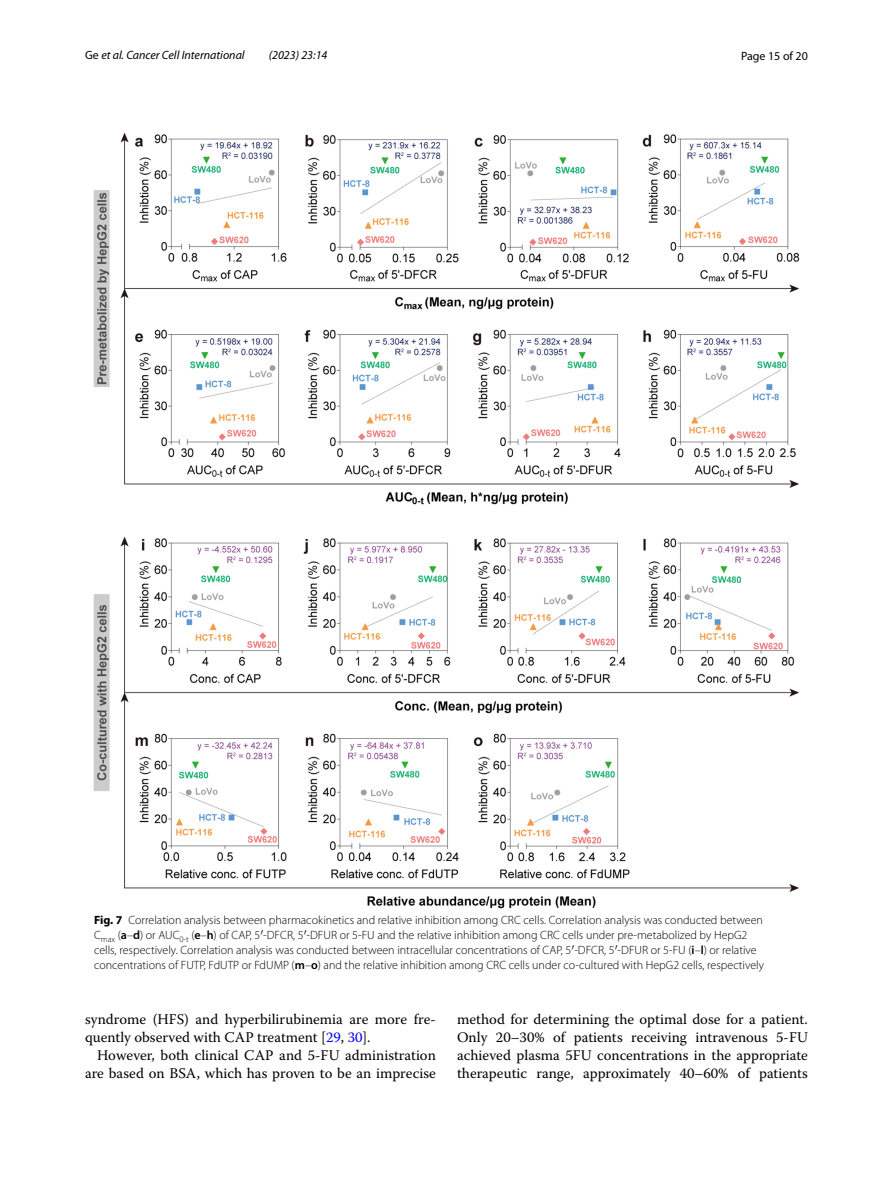
<style>
.page{position:relative;width:893px;height:1187px;background:#fff}
.page>*{position:absolute;margin:0;border:0;box-sizing:border-box;transform-origin:0 0}
.t1{font:14.7px/18px "Warnock Pro";color:#000}
.t2{font:300 12px/15px "Myriad Pro";color:#000}
.t3{font:italic 12px "Myriad Pro";color:#000}
.t4{font:12px "Myriad Pro";color:#000}
.s1{font-style:normal}
.s2{font-weight:700}
.s3{font-weight:600}
.s4{color:#00f}
</style>
<div class="page">
<img style="left:94px;top:133px;width:705px;height:775px">
<p class="t3" style="left:85px;top:48px;width:161px"><span class="s1">Ge</span> et al. Cancer Cell International</p>
<p class="t3" style="left:269px;top:48px;width:60px">(2023) 23:14</p>
<p class="t4" style="left:741px;top:48px;width:68px">Page 15 of 20</p>
<p class="t2" style="left:94px;top:912px;width:671px"><span class="s2">Fig. 7</span> Correlation analysis between pharmacokinetics and relative inhibition among CRC cells. Correlation analysis was conducted between C<sub>max</sub> (<span class="s3">a</span>–<span class="s3">d</span>) or AUC<sub>0-t</sub> (<span class="s3">e</span>–<span class="s3">h</span>) of CAP, 5 -DFCR, 5 -DFUR or 5-FU and the relative inhibition among CRC cells under pre-metabolized by HepG2 cells, respectively. Correlation analysis was conducted between intracellular concentrations of CAP, 5 -DFCR, 5 -DFUR or 5-FU (<span class="s3">i</span>–<span class="s3">l</span>) or relative concentrations of FUTP, FdUTP or FdUMP (<span class="s3">m</span>–<span class="s3">o</span>) and the relative inhibition among CRC cells under co-cultured with HepG2 cells, respectively</p>
<p class="t1" style="left:85px;top:1010px;width:352px">syndrome (HFS) and hyperbilirubinemia are more fre&shy;quently observed with CAP treatment [<span class="s4">29</span>, <span class="s4">30</span>].</p>
<p class="t1" style="left:85px;top:1046px;width:352px;text-align:right">However, both clinical CAP and 5-FU administration are based on BSA, which has proven to be an imprecise</p>
<p class="t1" style="left:457px;top:1010px;width:352px;text-align:justify">method for determining the optimal dose for a patient.<br>Only 20–30% of patients receiving intravenous 5-FU achieved plasma 5FU concentrations in the appropriate therapeutic range, approximately 40–60% of patients</p>
</div>
